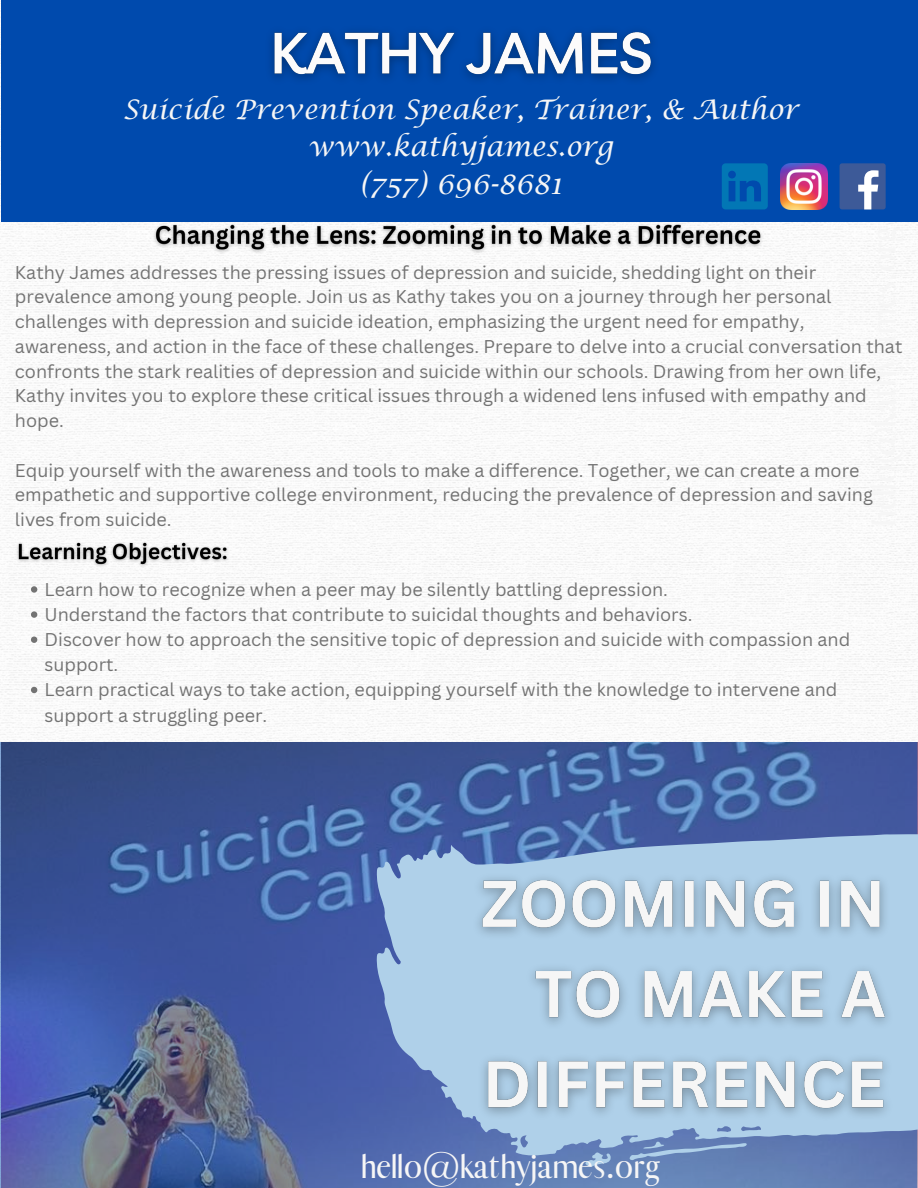
<style>
.page{position:relative;width:918px;height:1188px;background:#fff}
.page>*{position:absolute;margin:0;border:0;box-sizing:border-box;transform-origin:0 0}
.t1{font:34.5px "Abiah";color:#f6f6f6}
.t2{font:28.5px "Lucida Calligraphy";color:#f6f6f6}
.t3{font:27px/37.2px "Lucida Calligraphy";color:#f6f6f6;text-align:center}
.t4{font:18px/24.8px "Canva Sans";color:#737373}
</style>
<div class="page">
<img style="left:0;top:3px;width:918px;height:739px">
<svg style="left:0;top:742px;width:917px;height:446px;background:#435b9b"></svg>
<svg style="left:376px;top:834px;width:542px;height:354px;background:#7d9ac8"></svg>
<svg style="left:585px;top:1150px;width:27px;height:17px"></svg>
<svg style="left:630px;top:1141px;width:117px;height:20px;background:#708ebe"></svg>
<img style="left:13px;top:536px;width:221px;height:36px">
<svg style="left:31px;top:586px;width:6px;height:7px"></svg>
<svg style="left:31px;top:611px;width:6px;height:7px"></svg>
<svg style="left:31px;top:637px;width:6px;height:6px"></svg>
<svg style="left:31px;top:687px;width:6px;height:6px"></svg>
<img style="left:466px;top:859px;width:437px;height:269px">
<img style="left:148px;top:221px;width:621px;height:36px">
<div style="left:1px;top:0;width:917px;height:221px;background:#004aad"></div>
<img style="left:270px;top:31px;width:384px;height:49px">
<div style="left:840px;top:163px;width:46px;height:46px;background:#3d5a98;border-radius:3px"></div>
<svg style="left:858px;top:170px;width:21px;height:39px"></svg>
<img style="left:781px;top:163px;width:46px;height:46px">
<svg style="left:722px;top:163px;width:46px;height:46px"></svg>
<p class="t3" style="left:123px;top:92px;width:677px">Suicide Prevention Speaker, Trainer, &amp; Author www.kathyjames.org</p>
<p class="t2" style="left:360px;top:168px;width:204px">(757) 696-8681</p>
<p class="t4" style="left:15px;top:259px;width:889px">Kathy James addresses the pressing issues of depression and suicide, shedding light on their prevalence among young people. Join us as Kathy takes you on a journey through her personal challenges with depression and suicide ideation, emphasizing the urgent need for empathy, awareness, and action in the face of these challenges. Prepare to delve into a crucial conversation that confronts the stark realities of depression and suicide within our schools. Drawing from her own life, Kathy invites you to explore these critical issues through a widened lens infused with empathy and hope.</p>
<p class="t4" style="left:15px;top:457px;width:859px">Equip yourself with the awareness and tools to make a difference. Together, we can create a more empathetic and supportive college environment, reducing the prevalence of depression and saving lives from suicide.</p>
<p class="t4" style="left:45px;top:577px;width:625px">Learn how to recognize when a peer may be silently battling depression.</p>
<p class="t4" style="left:45px;top:602px;width:649px">Understand the factors that contribute to suicidal thoughts and behaviors.</p>
<p class="t4" style="left:45px;top:627px;width:807px;line-height:25.2px">Discover how to approach the sensitive topic of depression and suicide with compassion and support.</p>
<h3 class="t4" style="left:45px;top:677px;width:794px;line-height:25.2px">Learn practical ways to take action, equipping yourself with the knowledge to intervene and support a struggling peer.</h3>
<p class="t1" style="left:361px;top:1145px;width:300px">hello@kathyjames.org</p>
</div>
